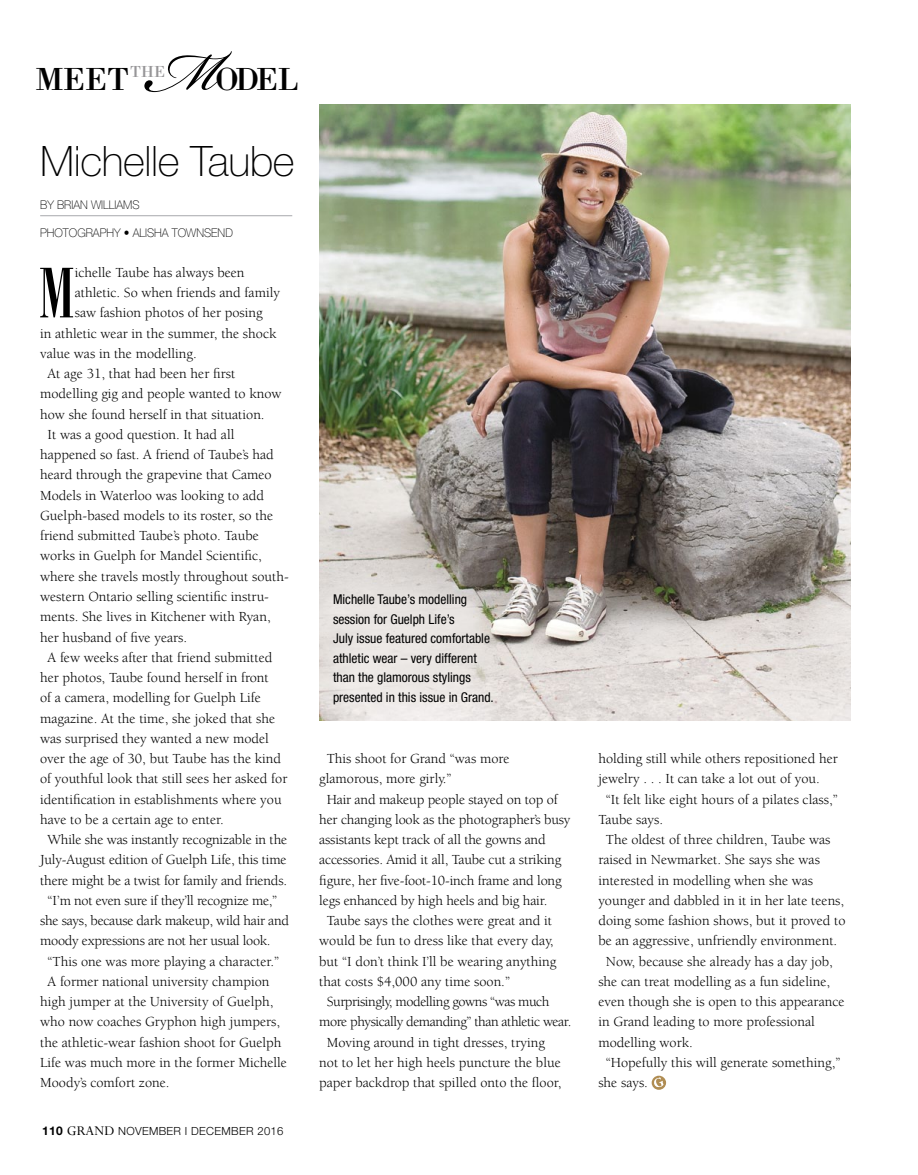
<style>
.page{position:relative;width:918px;height:1175px;background:#fff}
.page>*{position:absolute;margin:0;border:0;box-sizing:border-box;transform-origin:0 0}
.t1{font:84px "Bickham Script Pro";color:#000}
.t2{font:77.85px "Bodoni MT Condensed";color:#000}
.t3{font:100 42px "Helvetica Neue LT Std";letter-spacing:-.01em;color:#000}
.t4{font:33px "Bodoni";color:#000}
.t5{font:16.5px "Bodoni";color:#979698}
.t6{font:14.25px "Berkeley";color:#000}
.t7{font:14.25px "Berkeley";letter-spacing:-.02em;color:#000}
.t8{font:14.25px "Berkeley";letter-spacing:-.03em;color:#000}
.t9{font:condensed 13.5px/19.5px "Helvetica Neue LT Std";color:#000}
.t10{font:100 12px "Helvetica Neue LT Std";color:#000;scale:.95 1}
.t11{font:300 11.25px "Helvetica Neue LT Std";letter-spacing:.03em;color:#000}
.s1{font-weight:700;font-size:12px}
.s2{font-family:"Perpetua Std";font-weight:400;font-size:15px}
</style>
<div class="page">
<hr style="left:40px;top:215px;width:252px;height:1px;background:#a7a9ac">
<svg style="left:652px;top:1075px;width:14px;height:14px"></svg>
<svg style="left:654px;top:1077px;width:10px;height:10px"></svg>
<img style="left:319px;top:105px;width:531px;height:615px">
<h1 class="t1" style="left:147px;top:11px;width:71px">M</h1>
<p class="t5" style="left:130px;top:62px;width:36px">THE</p>
<h3 class="t4" style="left:215px;top:58px;width:85px">ODEL</h3>
<h3 class="t4" style="left:36px;top:58px;width:95px">MEET</h3>
<h3 class="t3" style="left:40px;top:137px;width:256px">MICHELLE TAUBE</h3>
<p class="t10" style="left:40px;top:198px;width:106px">BY BRIAN WILLIAMS</p>
<p class="t10" style="left:40px;top:226px;width:204px">PHOTOGRAPHY • ALISHA TOWNSEND</p>
<h2 class="t2" style="left:39px;top:246px;width:37px">M</h2>
<p class="t6" style="left:75px;top:265px;width:171px">ichelle Taube has always been</p>
<p class="t6" style="left:75px;top:285px;width:207px">athletic. So when friends and family</p>
<p class="t6" style="left:75px;top:305px;width:190px">saw fashion photos of her posing</p>
<p class="t6" style="left:40px;top:326px;width:238px">in athletic wear in the summer, the shock</p>
<p class="t6" style="left:40px;top:346px;width:158px">value was in the modelling.</p>
<p class="t6" style="left:48px;top:366px;width:189px">At age 31, that had been her first</p>
<p class="t6" style="left:40px;top:386px;width:243px">modelling gig and people wanted to know</p>
<p class="t6" style="left:40px;top:407px;width:226px">how she found herself in that situation.</p>
<p class="t6" style="left:48px;top:427px;width:188px">It was a good question. It had all</p>
<p class="t6" style="left:40px;top:447px;width:235px">happened so fast. A friend of Taube’s had</p>
<p class="t6" style="left:40px;top:467px;width:233px">heard through the grapevine that Cameo</p>
<p class="t6" style="left:40px;top:488px;width:226px">Models in Waterloo was looking to add</p>
<p class="t6" style="left:40px;top:508px;width:235px">Guelph-based models to its roster, so the</p>
<p class="t6" style="left:40px;top:528px;width:220px">friend submitted Taube’s photo. Taube</p>
<p class="t6" style="left:40px;top:548px;width:223px">works in Guelph for Mandel Scientific,</p>
<p class="t6" style="left:40px;top:569px;width:250px">where she travels mostly throughout south-</p>
<p class="t6" style="left:40px;top:589px;width:230px">western Ontario selling scientific instru-</p>
<p class="t6" style="left:40px;top:609px;width:232px">ments. She lives in Kitchener with Ryan,</p>
<p class="t6" style="left:40px;top:629px;width:148px">her husband of five years.</p>
<p class="t6" style="left:48px;top:650px;width:226px">A few weeks after that friend submitted</p>
<p class="t6" style="left:40px;top:670px;width:230px">her photos, Taube found herself in front</p>
<p class="t6" style="left:40px;top:690px;width:222px">of a camera, modelling for Guelph Life</p>
<p class="t6" style="left:40px;top:710px;width:237px">magazine. At the time, she joked that she</p>
<p class="t6" style="left:40px;top:730px;width:230px">was surprised they wanted a new model</p>
<p class="t6" style="left:40px;top:751px;width:243px">over the age of 30, but Taube has the kind</p>
<p class="t6" style="left:40px;top:771px;width:249px">of youthful look that still sees her asked for</p>
<p class="t6" style="left:40px;top:791px;width:243px">identification in establishments where you</p>
<p class="t6" style="left:40px;top:811px;width:185px">have to be a certain age to enter.</p>
<p class="t6" style="left:48px;top:832px;width:241px">While she was instantly recognizable in the</p>
<p class="t6" style="left:40px;top:852px;width:248px">July-August edition of Guelph Life, this time</p>
<p class="t6" style="left:40px;top:872px;width:249px">there might be a twist for family and friends.</p>
<p class="t7" style="left:48px;top:892px;width:231px">“I’m not even sure if they’ll recognize me,”</p>
<p class="t7" style="left:40px;top:913px;width:250px">she says, because dark makeup, wild hair and</p>
<p class="t7" style="left:40px;top:933px;width:232px">moody expressions are not her usual look.</p>
<p class="t6" style="left:48px;top:953px;width:233px">“This one was more playing a character.”</p>
<p class="t6" style="left:48px;top:973px;width:223px">A former national university champion</p>
<p class="t6" style="left:40px;top:994px;width:235px">high jumper at the University of Guelph,</p>
<p class="t6" style="left:40px;top:1014px;width:241px">who now coaches Gryphon high jumpers,</p>
<p class="t6" style="left:40px;top:1034px;width:243px">the athletic-wear fashion shoot for Guelph</p>
<p class="t6" style="left:40px;top:1054px;width:248px">Life was much more in the former Michelle</p>
<p class="t6" style="left:40px;top:1075px;width:131px">Moody’s comfort zone.</p>
<p class="t11" style="left:42px;top:1124px;width:243px"><span class="s1">110</span> <span class="s2">GRAND</span> NOVEMBER I DECEMBER 2016</p>
<p class="t9" style="left:333px;top:589px;width:162px">Michelle Taube’s modelling session for Guelph Life’s<br>July issue featured comfortable athletic wear – very different than the glamorous stylings presented in this issue in Grand.</p>
<p class="t6" style="left:327px;top:751px;width:184px">This shoot for Grand “was more</p>
<p class="t6" style="left:319px;top:771px;width:134px">glamorous, more girly.”</p>
<p class="t6" style="left:327px;top:791px;width:232px">Hair and makeup people stayed on top of</p>
<p class="t6" style="left:319px;top:811px;width:253px">her changing look as the photographer’s busy</p>
<p class="t6" style="left:319px;top:832px;width:228px">assistants kept track of all the gowns and</p>
<p class="t6" style="left:319px;top:852px;width:244px">accessories. Amid it all, Taube cut a striking</p>
<p class="t6" style="left:319px;top:872px;width:244px">figure, her five-foot-10-inch frame and long</p>
<p class="t6" style="left:319px;top:892px;width:230px">legs enhanced by high heels and big hair.</p>
<p class="t6" style="left:327px;top:913px;width:227px">Taube says the clothes were great and it</p>
<p class="t6" style="left:319px;top:933px;width:236px">would be fun to dress like that every day,</p>
<p class="t6" style="left:319px;top:953px;width:239px">but “I don’t think I’ll be wearing anything</p>
<p class="t6" style="left:319px;top:973px;width:192px">that costs $4,000 any time soon.”</p>
<p class="t8" style="left:327px;top:994px;width:224px">Surprisingly, modelling gowns “was much</p>
<p class="t8" style="left:319px;top:1014px;width:254px">more physically demanding” than athletic wear.</p>
<p class="t6" style="left:327px;top:1034px;width:220px">Moving around in tight dresses, trying</p>
<p class="t6" style="left:319px;top:1054px;width:243px">not to let her high heels puncture the blue</p>
<p class="t6" style="left:319px;top:1075px;width:244px">paper backdrop that spilled onto the floor,</p>
<p class="t6" style="left:598px;top:751px;width:241px">holding still while others repositioned her</p>
<p class="t6" style="left:598px;top:771px;width:223px">jewelry . . . It can take a lot out of you.</p>
<p class="t6" style="left:606px;top:791px;width:233px">“It felt like eight hours of a pilates class,”</p>
<p class="t6" style="left:598px;top:811px;width:66px">Taube says.</p>
<p class="t6" style="left:606px;top:832px;width:226px">The oldest of three children, Taube was</p>
<p class="t6" style="left:598px;top:852px;width:223px">raised in Newmarket. She says she was</p>
<p class="t6" style="left:598px;top:872px;width:216px">interested in modelling when she was</p>
<p class="t6" style="left:598px;top:892px;width:247px">younger and dabbled in it in her late teens,</p>
<p class="t6" style="left:598px;top:913px;width:249px">doing some fashion shows, but it proved to</p>
<p class="t6" style="left:598px;top:933px;width:240px">be an aggressive, unfriendly environment.</p>
<p class="t6" style="left:606px;top:953px;width:229px">Now, because she already has a day job,</p>
<p class="t6" style="left:598px;top:973px;width:233px">she can treat modelling as a fun sideline,</p>
<p class="t6" style="left:598px;top:994px;width:248px">even though she is open to this appearance</p>
<p class="t6" style="left:598px;top:1014px;width:218px">in Grand leading to more professional</p>
<p class="t6" style="left:598px;top:1034px;width:96px">modelling work.</p>
<p class="t6" style="left:606px;top:1054px;width:236px">“Hopefully this will generate something,”</p>
<p class="t6" style="left:598px;top:1075px;width:51px">she says.</p>
</div>
